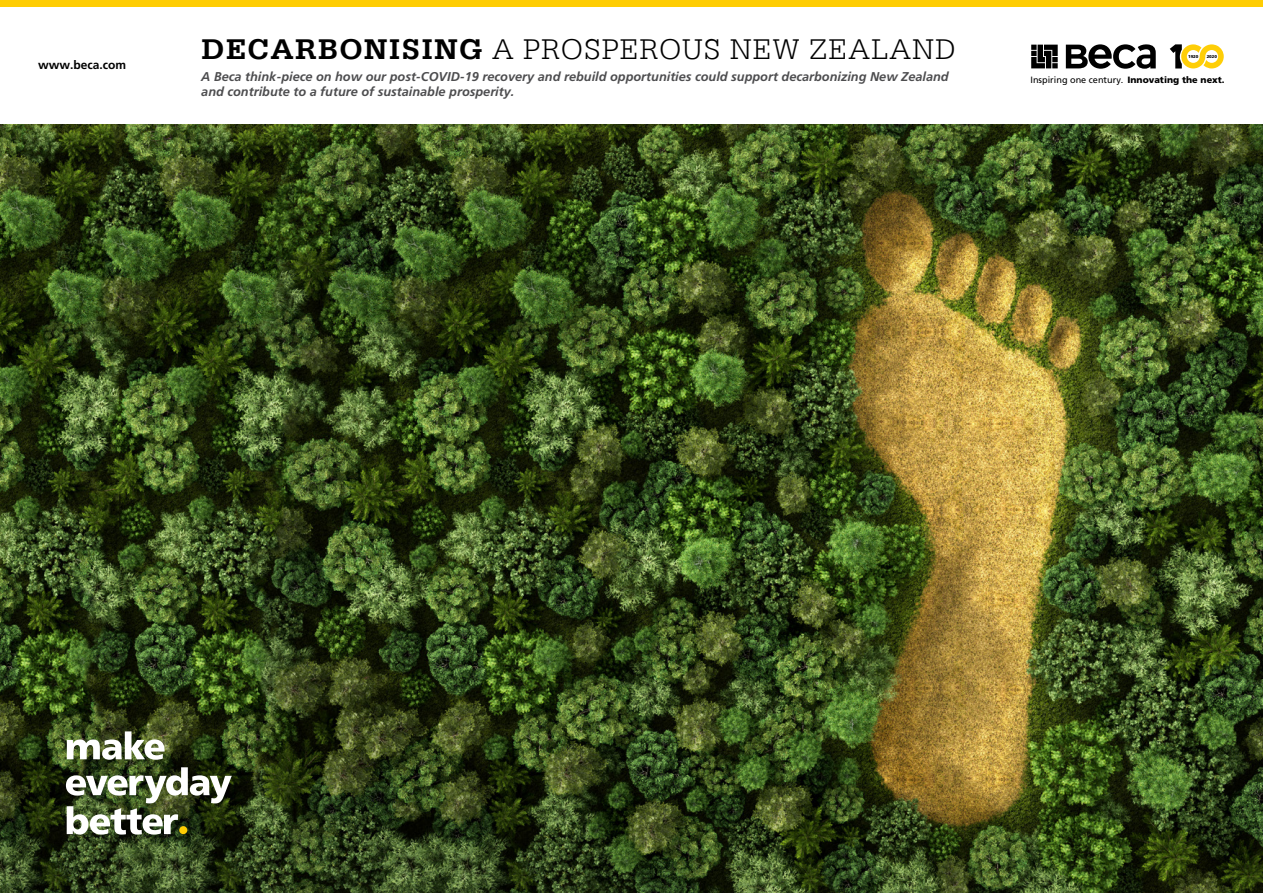
<style>
.page{position:relative;width:1263px;height:893px;background:#fff}
.page>*{position:absolute;margin:0;border:0;box-sizing:border-box;transform-origin:0 0}
.t1{font:300 30px "Serifa";letter-spacing:.045em;color:#000}
.t2{font:italic 700 12.75px/15.3px "Frutiger LT Pro";color:#4d4d4f}
.t3{font:700 12px "Frutiger LT Pro";color:#000}
.t4{font:9.15px "Frutiger LT Pro";color:#000}
.t5{font:900 4.2px "Frutiger LT Pro";color:#000}
.s1{font-weight:700}
.s2{font-weight:900}
</style>
<div class="page">
<div style="left:0;top:0;width:1263px;height:6px;background:#ffcd03"></div>
<img style="left:0;top:124px;width:1263px;height:769px">
<img style="left:66px;top:767px;width:166px;height:68px">
<svg style="left:67px;top:731px;width:98px;height:29px"></svg>
<div style="left:179px;top:826px;width:8px;height:8px;background:#ffcd03;border-radius:50%"></div>
<svg style="left:1031px;top:45px;width:27px;height:23px"></svg>
<svg style="left:1066px;top:44px;width:90px;height:25px"></svg>
<svg style="left:1170px;top:44px;width:54px;height:25px"></svg>
<p class="t3" style="left:38px;top:58px;width:90px">www.beca.com</p>
<h1 class="t1" style="left:201px;top:32px;width:755px"><span class="s1">DECARBONISING</span> A PROSPEROUS NEW ZEALAND</h1>
<p class="t2" style="left:201px;top:69px;width:749px">A Beca think-piece on how our post-COVID-19 recovery and rebuild opportunities could support decarbonizing New Zealand and contribute to a future of sustainable prosperity.</p>
<p class="t4" style="left:1030px;top:74px;width:196px">Inspiring one century. <span class="s2">Innovating the next.</span></p>
<p class="t5" style="left:1188px;top:54px;width:12px">1920</p>
<p class="t5" style="left:1207px;top:54px;width:12px">2020</p>
</div>
